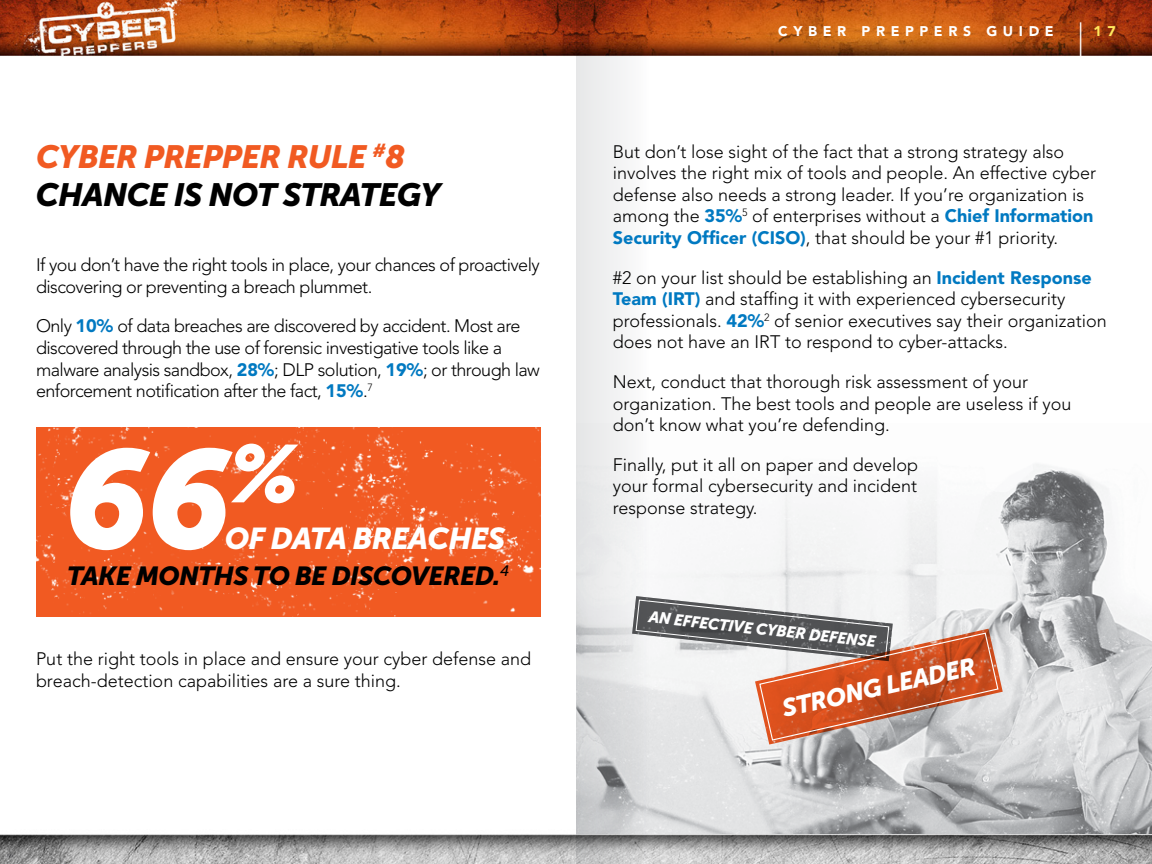
<style>
.page{position:relative;width:1152px;height:864px;background:#fff}
.page>*{position:absolute;margin:0;border:0;box-sizing:border-box;transform-origin:0 0}
.t1{font:italic 138.6px "Museo Sans 900";color:#fff}
.t2{font:500 56px "Avenir";color:#fff;scale:.25 1}
.t3{font:italic 32px/38.4px "Museo Sans 900";letter-spacing:-.025em;color:#000}
.t4{font:italic 30px "Museo Sans 900";letter-spacing:-.025em;color:#fff}
.t5{font:italic 26px "Museo Sans 900";letter-spacing:-.025em;color:#000}
.t6{font:italic 24.6px "Museo Sans 900";color:#fff}
.t7{font:300 18px/21.6px "Avenir";color:#000}
.t8{font:300 18px/21.6px "Avenir";letter-spacing:-.03em;color:#000}
.t9{font:italic 15.8px "Museo Sans 900";color:#fff}
.t10{font:900 14px "Avenir";letter-spacing:.4em;color:#fff}
.t11{font:900 14px "Avenir";color:#ffe95e}
.s1{color:#f15a22}
.s2{font-weight:900;color:#0079c1}
</style>
<div class="page">
<img style="left:0;top:0;width:1152px;height:864px">
<svg style="left:576px;top:0;width:73px;height:864px"></svg>
<img style="left:576px;top:423px;width:576px;height:411px">
<img style="left:36px;top:428px;width:504px;height:188px">
<svg style="left:632px;top:596px;width:371px;height:149px"></svg>
<h3 class="t3" style="left:36px;top:137px;width:406px"><span class="s1">CYBER PREPPER RULE</span> <sup>#</sup><span class="s1">8<br></span>CHANCE IS NOT STRATEGY</h3>
<p class="t8" style="left:36px;top:254px;width:505px">If you don’t have the right tools in place, your chances of proactively discovering or preventing a breach plummet.</p>
<p class="t8" style="left:36px;top:315px;width:505px">Only <span class="s2">10%</span> of data breaches are discovered by accident. Most are discovered through the use of forensic investigative tools like a malware analysis sandbox, <span class="s2">28%</span>; DLP solution, <span class="s2">19%</span>; or through law enforcement notification after the fact, <span class="s2">15%</span>.<sup>7</sup></p>
<h1 class="t1" style="left:64px;top:421px;width:237px">66<sup>%</sup></h1>
<h3 class="t4" style="left:225px;top:521px;width:282px">OF DATA BREACHES</h3>
<h3 class="t5" style="left:67px;top:561px;width:444px">TAKE MONTHS TO BE DISCOVERED.<sup>4</sup></h3>
<p class="t7" style="left:36px;top:648px;width:497px">Put the right tools in place and ensure your cyber defense and breach-detection capabilities are a sure thing.</p>
<p class="t10" style="left:778px;top:23px;width:139px">Cyber Prepp</p>
<p class="t10" style="left:934px;top:23px;width:121px">ers Guide</p>
<h2 class="t2" style="left:1079px;top:10px;width:17px">I</h2>
<p class="t11" style="left:1094px;top:23px;width:24px">1 7</p>
<p class="t7" style="left:613px;top:141px;width:485px">But don’t lose sight of the fact that a strong strategy also involves the right mix of tools and people. An effective cyber defense also needs a strong leader. If you’re organization is among the <span class="s2">35%</span><sup>5</sup> of enterprises without a <span class="s2">Chief Information Security Officer (CISO)</span>, that should be your #1 priority.</p>
<p class="t7" style="left:613px;top:267px;width:496px">#2 on your list should be establishing an <span class="s2">Incident Response Team (IRT)</span> and staffing it with experienced cybersecurity professionals. <span class="s2">42%</span><sup>2</sup> of senior executives say their organization does not have an IRT to respond to cyber-attacks.</p>
<p class="t7" style="left:613px;top:371px;width:460px">Next, conduct that thorough risk assessment of your organization. The best tools and people are useless if you don’t know what you’re defending.</p>
<p class="t7" style="left:613px;top:454px;width:307px;text-align:justify">Finally, put it all on paper and develop your formal cybersecurity and incident response strategy.</p>
<p class="t9" style="left:650px;top:608px;width:230px;rotate:6deg">AN EFFECT IVE C YBER DEFENSE</p>
<h3 class="t6" style="left:780px;top:696px;width:199px;rotate:-13deg">ST RONG LEADER</h3>
</div>
